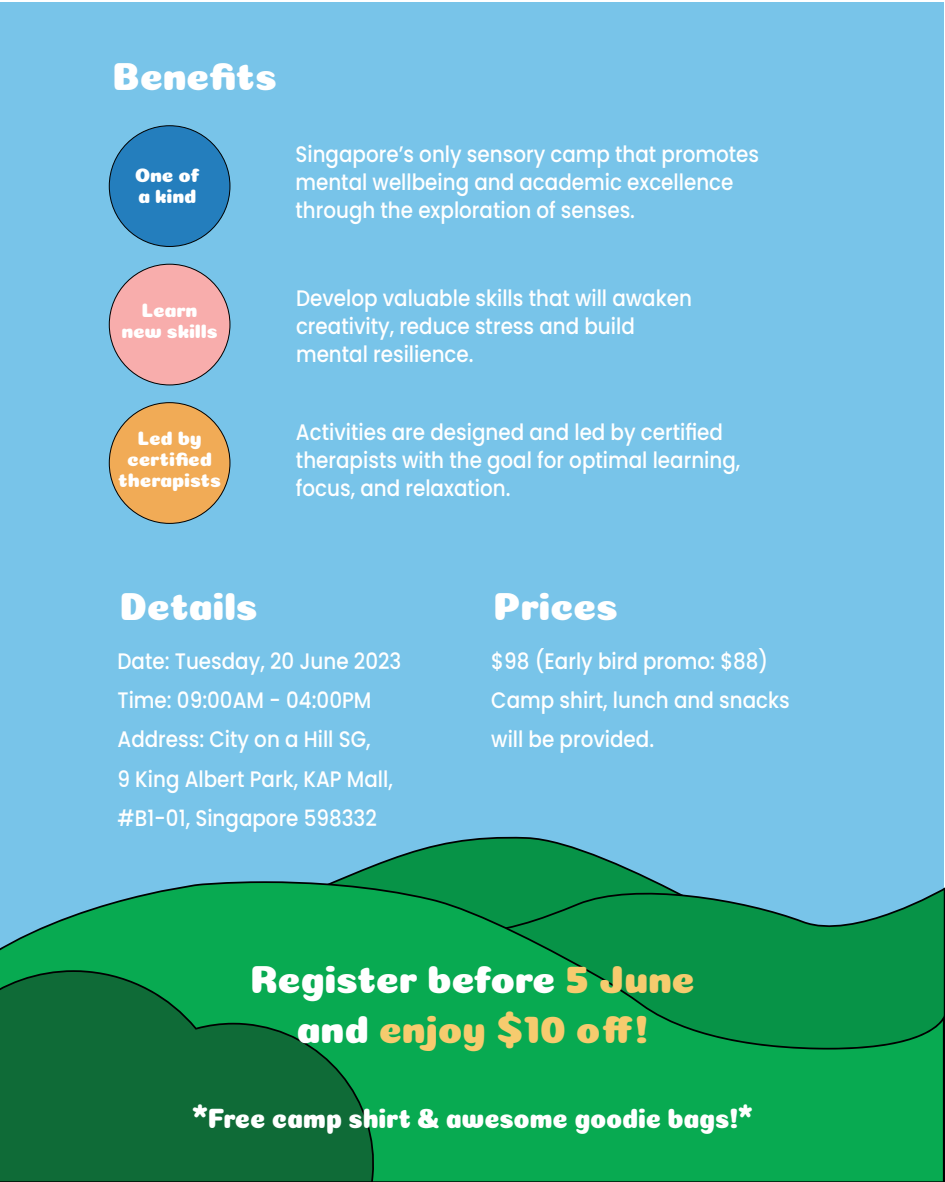
<style>
.page{position:relative;width:945px;height:1182px;background:#fff}
.page>*{position:absolute;margin:0;border:0;box-sizing:border-box;transform-origin:0 0}
.t1{font:39.29px/50.5px "Coiny";letter-spacing:-.01em;color:#fff;text-align:center}
.t2{font:28px "Coiny";letter-spacing:-.01em;color:#fff}
.t3{font:500 22.4px/39.3px "Poppins";color:#fff;scale:.89 1}
.t4{font:19.6px/20.9px "Coiny";letter-spacing:-.01em;color:#fff;text-align:center}
.s1{color:#f6cb6e}
</style>
<div class="page">
<div style="left:0;top:3px;width:943px;height:1178px;background:#78c4e9"></div>
<svg style="left:337px;top:836px;width:316px;height:44px"></svg>
<svg style="left:0;top:881px;width:945px;height:300px;background:#0fa357"></svg>
<svg style="left:0;top:970px;width:380px;height:211px;background:#0d763b"></svg>
<div style="left:109px;top:126px;width:121px;height:120px;background:#247ebd;border-radius:50%"></div>
<div style="left:109px;top:264px;width:121px;height:121px;background:#f8adac;border-radius:50%"></div>
<div style="left:109px;top:402px;width:121px;height:121px;background:#f1ab56;border-radius:50%"></div>
<h1 class="t1" style="left:112px;top:52px;width:167px">Benefits</h1>
<p class="t4" style="left:135px;top:165px;width:67px;text-align:left">One of a kind</p>
<p class="t3" style="left:295px;top:140px;width:522px;line-height:28px">Singapore’s only sensory camp that promotes mental wellbeing and academic excellence through the exploration of senses.</p>
<p class="t4" style="left:121px;top:300px;width:98px">Learn new skills</p>
<p class="t4" style="left:118px;top:428px;width:104px">Led by certified therapists</p>
<p class="t3" style="left:296px;top:284px;width:446px;line-height:28px">Develop valuable skills that will awaken creativity, reduce stress and build mental resilience.</p>
<p class="t3" style="left:296px;top:418px;width:501px;line-height:28px">Activities are designed and led by certified therapists with the goal for optimal learning, focus, and relaxation.</p>
<h1 class="t1" style="left:119px;top:581px;width:140px">Details</h1>
<h1 class="t1" style="left:493px;top:581px;width:126px">Prices</h1>
<p class="t3" style="left:117px;top:641px;width:321px">Date: Tuesday, 20 June 2023<br>Time: 09:00AM - 04:00PM<br>Address: City on a Hill SG,<br>9 King Albert Park, KAP Mall, #B1-01, Singapore 598332</p>
<p class="t3" style="left:491px;top:641px;width:337px">$98 (Early bird promo: $88)<br>Camp shirt, lunch and snacks will be provided.</p>
<h1 class="t1" style="left:250px;top:953px;width:446px">Register before <span class="s1">5 June </span>and <span class="s1">enjoy $10 off!</span></h1>
<p class="t2" style="left:192px;top:1101px;width:562px">*Free camp shirt &amp; awesome goodie bags!*</p>
</div>
